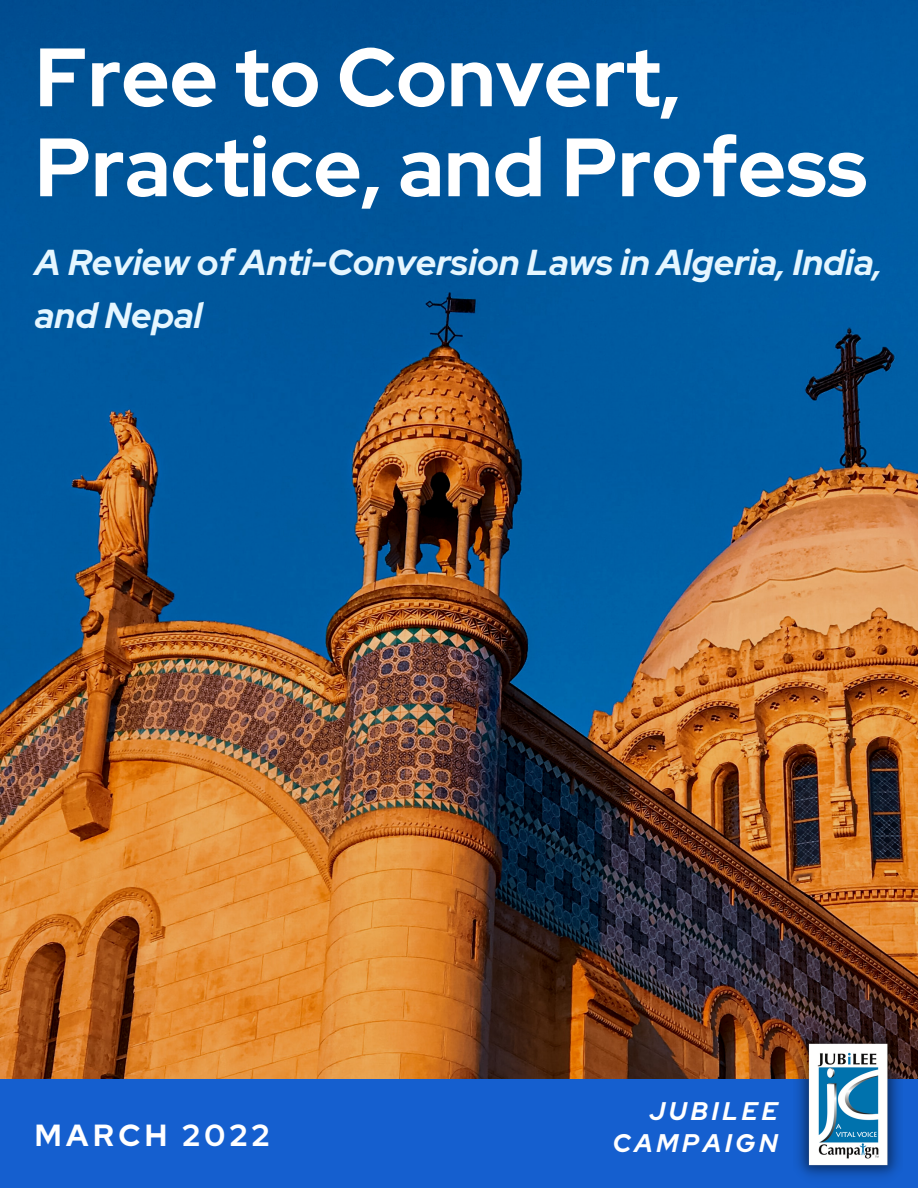
<style>
.page{position:relative;width:918px;height:1188px;background:#fff}
.page>*{position:absolute;margin:0;border:0;box-sizing:border-box;transform-origin:0 0}
.t1{font:700 82.5px/90px "Red Hat Display";color:#fff}
.t2{font:italic 700 36px/52.8px "Red Hat Display";color:#e5f6ff}
.t3{font:700 30.45px "Red Hat Display";letter-spacing:.15em;color:#fff}
.t4{font:italic 700 25.35px/31.5px "Red Hat Display";letter-spacing:.15em;color:#fff;text-align:right}
</style>
<div class="page">
<img style="left:0;top:0;width:918px;height:1079px">
<div style="left:0;top:1079px;width:918px;height:109px;background:#155fcf"></div>
<img style="left:793px;top:1021px;width:109px;height:157px">
<p class="t1" style="left:35px;top:32px;width:834px">Free to Convert,<br>Practice, and Profess</p>
<p class="t2" style="left:35px;top:235px;width:849px">A Review of Anti-Conversion Laws in Algeria, India, and Nepal</p>
<p class="t3" style="left:35px;top:1115px;width:236px">MARCH 2022</p>
<p class="t4" style="left:613px;top:1096px;width:167px">JUBILEE<br>CAMPAIGN</p>
</div>
